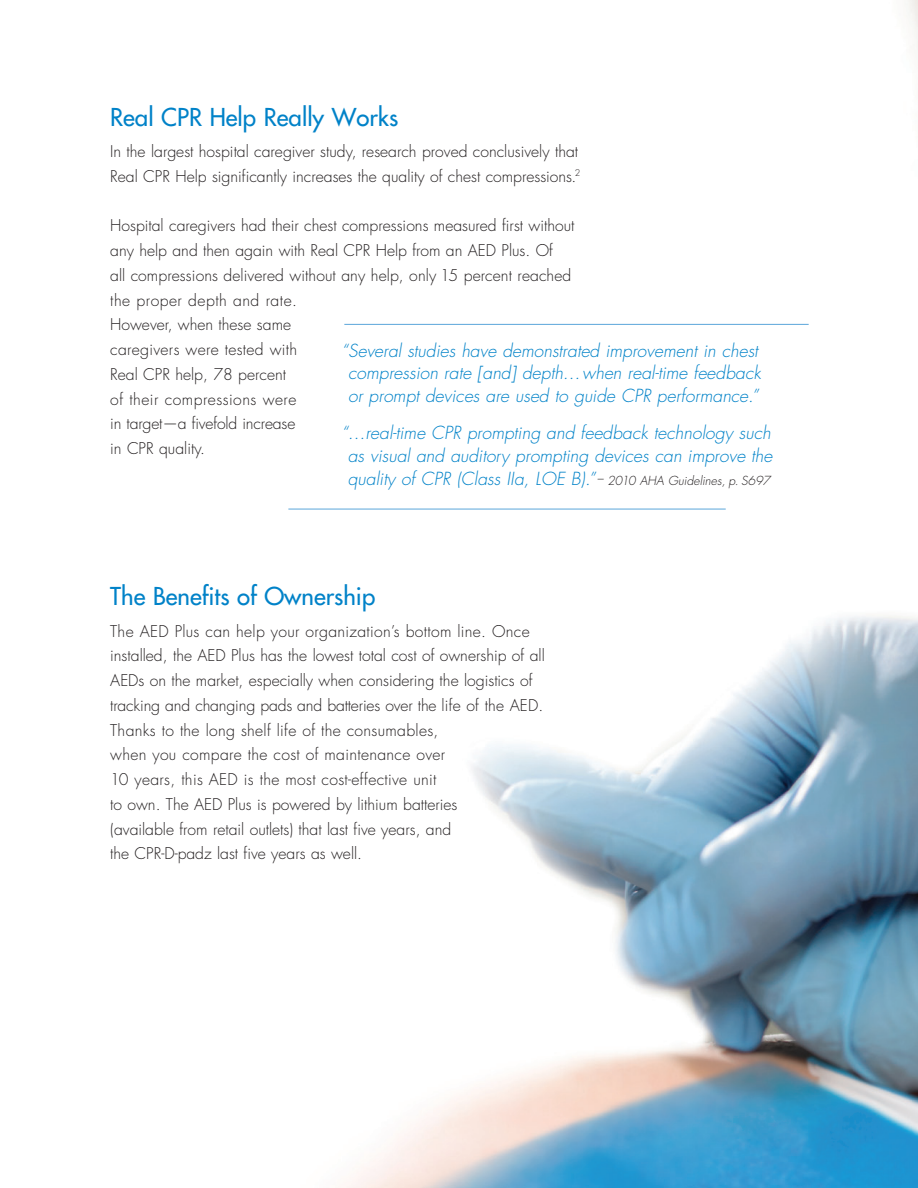
<style>
.page{position:relative;width:918px;height:1188px;background:#fff}
.page>*{position:absolute;margin:0;border:0;box-sizing:border-box;transform-origin:0 0}
.t1{font:500 24px "Futura Std";color:#0082c8}
.t2{font:italic 300 17.55px/23px "Futura Std";color:#0082c8;text-align:center}
.t3{font:300 15.75px/24.8px "Futura Std";color:#231f20}
.s1{font-size:12.15px;color:#231f20}
</style>
<div class="page">
<img style="left:288px;top:0;width:630px;height:1188px">
<hr style="left:344px;top:324px;width:465px;height:1px;background:#5ba6da">
<hr style="left:288px;top:509px;width:438px;height:1px;background:#5ba6da">
<p class="t1" style="left:110px;top:102px;width:289px">Real CPR Help Really Works</p>
<p class="t3" style="left:110px;top:139px;width:472px">In the largest hospital caregiver study, research proved conclusively that<br>Real CPR Help significantly increases the quality of chest compressions.<sup>2</sup></p>
<p class="t3" style="left:110px;top:214px;width:466px">Hospital caregivers had their chest compressions measured first without any help and then again with Real CPR Help from an AED Plus. Of<br>all compressions delivered without any help, only 15 percent reached the proper depth and rate.<br>However, when these same<br>caregivers were tested with<br>Real CPR help, 78 percent<br>of their compressions were<br>in target—a fivefold increase<br>in CPR quality.</p>
<p class="t2" style="left:341px;top:339px;width:421px">“Several studies have demonstrated improvement in chest compression rate [and] depth…when real-time feedback or prompt devices are used to guide CPR performance.”</p>
<p class="t2" style="left:341px;top:422px;width:433px">“…real-time CPR prompting and feedback technology such as visual and auditory prompting devices can improve the quality of CPR (Class IIa, LOE B).” <span class="s1">– 2010 AHA Guidelines, p. S697</span></p>
<p class="t1" style="left:110px;top:581px;width:267px">The Benefits of Ownership</p>
<p class="t3" style="left:110px;top:619px;width:436px">The AED Plus can help your organization’s bottom line. Once installed, the AED Plus has the lowest total cost of ownership of all AEDs on the market, especially when considering the logistics of tracking and changing pads and batteries over the life of the AED.<br>Thanks to the long shelf life of the consumables,<br>when you compare the cost of maintenance over<br>10 years, this AED is the most cost-effective unit<br>to own. The AED Plus is powered by lithium batteries<br>(available from retail outlets) that last five years, and<br>the CPR-D-padz last five years as well.</p>
</div>
